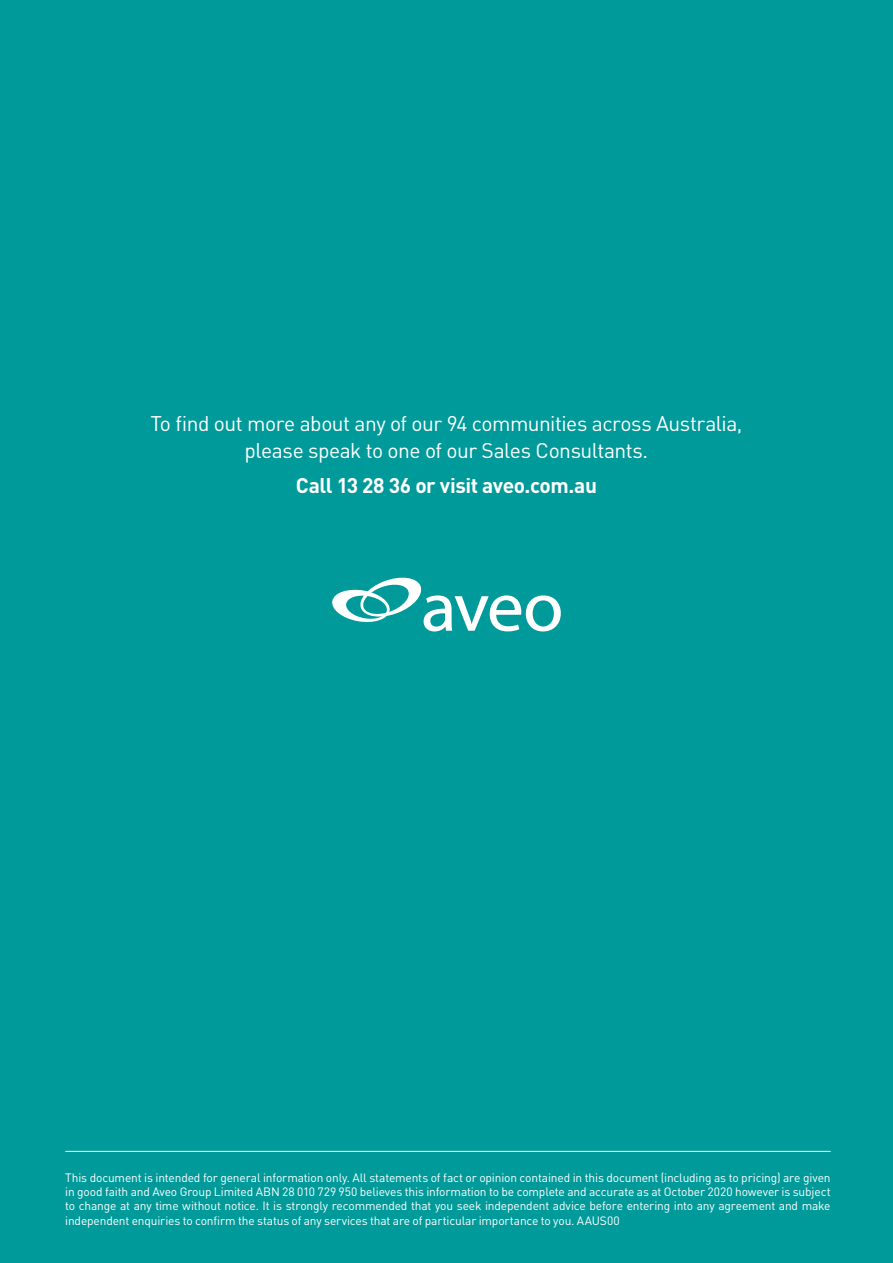
<style>
.page{position:relative;width:893px;height:1263px;background:#009a9a}
.page>*{position:absolute;margin:0;border:0;box-sizing:border-box;transform-origin:0 0}
.t1{font:21px/27px "DIN";letter-spacing:-.025em;color:#fff;text-align:center}
.t2{font:700 21px "DIN";letter-spacing:-.02em;color:#fff}
.t3{font:12px/14.4px "DIN";letter-spacing:-.015em;color:#fff;text-align:justify}
</style>
<div class="page">
<hr style="left:65px;top:1151px;width:766px;height:1px;background:#fff">
<svg style="left:332px;top:577px;width:229px;height:54px"></svg>
<h1 class="t1" style="left:150px;top:409px;width:593px">To find out more about any of our 94 communities across Australia, please speak to one of our Sales Consultants.</h1>
<h1 class="t2" style="left:296px;top:472px;width:303px">Call 13 28 36 or visit aveo.com.au</h1>
<p class="t3" style="left:65px;top:1170px;width:767px">This document is intended for general information only. All statements of fact or opinion contained in this document (including as to pricing) are given in good faith and Aveo Group Limited ABN 28 010 729 950 believes this information to be complete and accurate as at October 2020 however is subject to change at any time without notice. It is strongly recommended that you seek independent advice before entering into any agreement and make independent enquiries to confirm the status of any services that are of particular importance to you. AAUS00</p>
</div>
